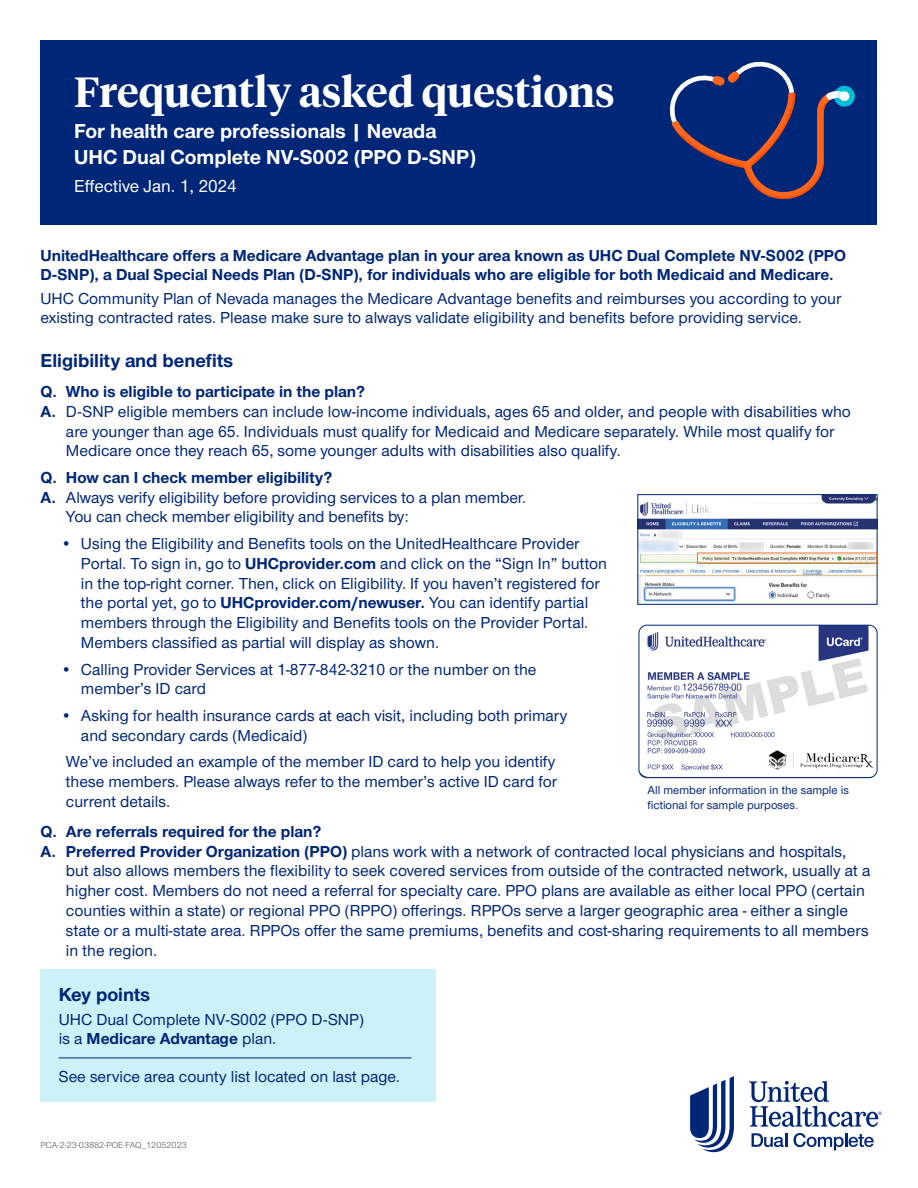
<style>
.page{position:relative;width:918px;height:1188px;background:#fff}
.page>*{position:absolute;margin:0;border:0;box-sizing:border-box;transform-origin:0 0}
.t1{font:600 42px "UHC Serif Headline";color:#fff}
.t2{font:700 21px/25.2px "UHC Sans";color:#fff}
.t3{font:700 19.5px "UHC Sans";color:#002677}
.t4{font:500 18px "UHC Sans";color:#fff}
.t5{font:500 16.5px/19.8px "UHC Sans";color:#002677}
.t6{font:700 16.5px/19.8px "UHC Sans";color:#002677}
.t7{font:500 12px/14.4px "UHC Sans";color:#002677}
.t8{font:9px "UHC Sans";color:#5a5a5a}
.s1{font-weight:700}
</style>
<div class="page">
<div style="left:40px;top:40px;width:838px;height:185px;background:#002677"></div>
<svg style="left:669px;top:61px;width:186px;height:138px"></svg>
<svg style="left:690px;top:1076px;width:44px;height:76px"></svg>
<svg style="left:752px;top:1133px;width:35px;height:14px"></svg>
<svg style="left:794px;top:1133px;width:80px;height:17px"></svg>
<svg style="left:749px;top:1081px;width:133px;height:46px"></svg>
<img style="left:639px;top:496px;width:237px;height:107px">
<div style="left:637px;top:494px;width:241px;height:111px;border:1px solid #002677"></div>
<div style="left:697px;top:552px;width:180px;height:12px;border:1px solid #f47635"></div>
<img style="left:639px;top:625px;width:238px;height:153px">
<div style="left:639px;top:625px;width:238px;height:153px;border:1px solid #002677;border-radius:8px"></div>
<div style="left:40px;top:969px;width:396px;height:133px;background:#ccf2f7"></div>
<hr style="left:59px;top:1058px;width:352px;height:1px;background:#002677">
<h1 class="t1" style="left:74px;top:63px;width:542px">Frequently asked questions</h1>
<p class="t2" style="left:74px;top:118px;width:403px">For health care professionals | Nevada<br>UHC Dual Complete NV-S002 (PPO D-SNP)</p>
<p class="t4" style="left:74px;top:174px;width:164px">Effective Jan. 1, 2024</p>
<p class="t6" style="left:40px;top:245px;width:807px">UnitedHealthcare offers a Medicare Advantage plan in your area known as UHC Dual Complete NV-S002 (PPO<br>D-SNP), a Dual Special Needs Plan (D-SNP), for individuals who are eligible for both Medicaid and Medicare.</p>
<p class="t5" style="left:40px;top:287px;width:802px">UHC Community Plan of Nevada manages the Medicare Advantage benefits and reimburses you according to your existing contracted rates. Please make sure to always validate eligibility and benefits before providing service.</p>
<p class="t3" style="left:40px;top:347px;width:194px">Eligibility and benefits</p>
<p class="t6" style="left:40px;top:381px;width:326px">Q. Who is eligible to participate in the plan?</p>
<p class="t5" style="left:40px;top:401px;width:812px"><span class="s1">A.</span> D-SNP eligible members can include low-income individuals, ages 65 and older, and people with disabilities who</p>
<p class="t5" style="left:66px;top:420px;width:770px">are younger than age 65. Individuals must qualify for Medicaid and Medicare separately. While most qualify for</p>
<p class="t5" style="left:66px;top:440px;width:556px">Medicare once they reach 65, some younger adults with disabilities also qualify.</p>
<p class="t6" style="left:41px;top:467px;width:293px">Q. How can I check member eligibility?</p>
<p class="t5" style="left:41px;top:487px;width:487px"><span class="s1">A.</span> Always verify eligibility before providing services to a plan member.</p>
<p class="t5" style="left:66px;top:506px;width:344px">You can check member eligibility and benefits by:</p>
<p class="t5" style="left:81px;top:533px;width:528px;text-indent:-20px">• Using the Eligibility and Benefits tools on the UnitedHealthcare Provider Portal. To sign in, go to <span class="s1">UHCprovider.com</span> and click on the “Sign In” button in the top-right corner. Then, click on Eligibility. If you haven’t registered for the portal yet, go to <span class="s1">UHCprovider.com/newuser.</span> You can identify partial members through the Eligibility and Benefits tools on the Provider Portal.<br>Members classified as partial will display as shown.</p>
<p class="t5" style="left:81px;top:658px;width:457px;text-indent:-20px">• Calling Provider Services at 1-877-842-3210 or the number on the member’s ID card</p>
<p class="t5" style="left:81px;top:705px;width:488px;text-indent:-20px">• Asking for health insurance cards at each visit, including both primary and secondary cards (Medicaid)</p>
<p class="t5" style="left:66px;top:751px;width:493px;text-align:justify">We’ve included an example of the member ID card to help you identify these members. Please always refer to the member’s active ID card for current details.</p>
<p class="t6" style="left:41px;top:821px;width:282px">Q. Are referrals required for the plan?</p>
<p class="t5" style="left:41px;top:841px;width:807px"><span class="s1">A. Preferred Provider Organization (PPO)</span> plans work with a network of contracted local physicians and hospitals,</p>
<p class="t5" style="left:66px;top:860px;width:806px">but also allows members the flexibility to seek covered services from outside of the contracted network, usually at a</p>
<p class="t5" style="left:66px;top:880px;width:800px">higher cost. Members do not need a referral for specialty care. PPO plans are available as either local PPO (certain</p>
<p class="t5" style="left:66px;top:900px;width:784px">counties within a state) or regional PPO (RPPO) offerings. RPPOs serve a larger geographic area - either a single</p>
<p class="t5" style="left:66px;top:920px;width:804px">state or a multi-state area. RPPOs offer the same premiums, benefits and cost-sharing requirements to all members</p>
<p class="t5" style="left:66px;top:940px;width:93px">in the region.</p>
<p class="t7" style="left:648px;top:783px;width:203px">All member information in the sample is fictional for sample purposes.</p>
<p class="t3" style="left:59px;top:981px;width:93px">Key points</p>
<p class="t5" style="left:59px;top:1009px;width:307px">UHC Dual Complete NV-S002 (PPO D-SNP) is a <span class="s1">Medicare Advantage</span> plan.</p>
<p class="t5" style="left:59px;top:1066px;width:343px">See service area county list located on last page.</p>
<p class="t8" style="left:40px;top:1139px;width:148px">PCA-2-23-03882-POE-FAQ_12052023</p>
</div>
